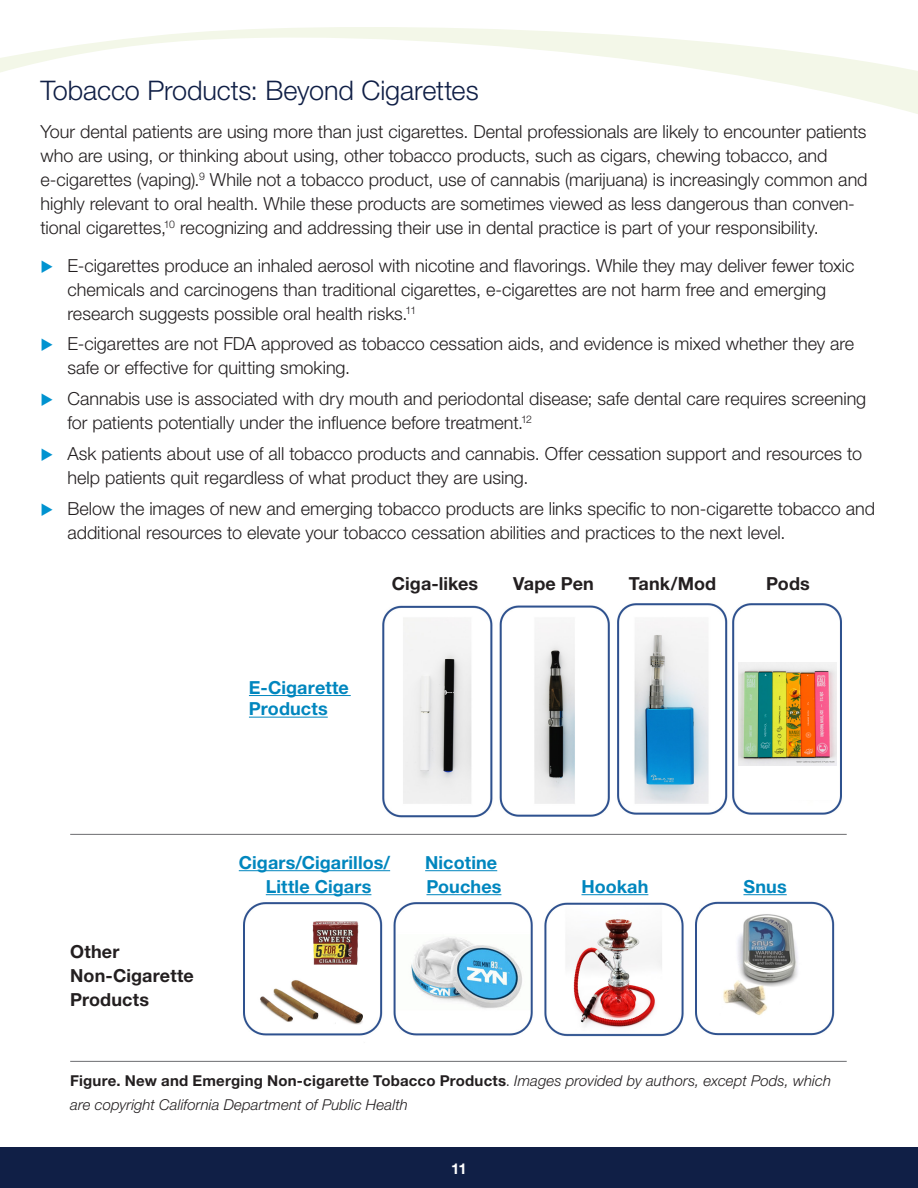
<style>
.page{position:relative;width:918px;height:1188px;background:#fff}
.page>*{position:absolute;margin:0;border:0;box-sizing:border-box;transform-origin:0 0}
.Heading1{font:300 27px "Helvetica Neue LT Std";letter-spacing:-.005em;color:#101f46}
.Bullet{font:300 18px/24px "Helvetica Neue LT Std";color:#231f20}
.Bullet-2{font:700 18px/21.6px "Helvetica Neue LT Std";letter-spacing:.005em;color:#0086be}
.Bullet-3{font:700 18px/24px "Helvetica Neue LT Std";letter-spacing:.005em;color:#231f20}
.text{font:italic 300 15px/24px "Helvetica Neue LT Std";letter-spacing:.005em;color:#231f20}
.t1{font:700 15px "Helvetica Neue LT Std";color:#fff}
.s1{color:#0093d0}
.s2{font-weight:700;font-style:normal}
.s3{font-style:normal}
</style>
<div class="page">
<img style="left:382px;top:603px;width:460px;height:215px">
<img style="left:243px;top:901px;width:592px;height:136px">
<hr style="left:239px;top:870px;width:151px;height:1px;background:#0086be">
<hr style="left:425px;top:870px;width:72px;height:1px;background:#0086be">
<hr style="left:266px;top:894px;width:105px;height:1px;background:#0086be">
<hr style="left:426px;top:894px;width:75px;height:1px;background:#0086be">
<hr style="left:581px;top:894px;width:67px;height:1px;background:#0086be">
<hr style="left:743px;top:894px;width:44px;height:1px;background:#0086be">
<hr style="left:249px;top:695px;width:102px;height:1px;background:#0086be">
<hr style="left:249px;top:717px;width:79px;height:1px;background:#0086be">
<hr style="left:70px;top:834px;width:777px;height:1px;background:#6c6d70">
<hr style="left:70px;top:1061px;width:777px;height:1px;background:#6c6d70">
<svg style="left:0;top:27px;width:918px;height:87px"></svg>
<div style="left:738px;top:616px;width:98px;height:184px;background:#fff"></div>
<img style="left:738px;top:662px;width:98px;height:103px">
<div style="left:0;top:1147px;width:918px;height:41px;background:#101f46"></div>
<p class="Heading1" style="left:40px;top:74px;width:440px">Tobacco Products: Beyond Cigarettes</p>
<p class="Bullet" style="left:40px;top:119px;width:829px">Your dental patients are using more than just cigarettes. Dental professionals are likely to encounter patients who are using, or thinking about using, other tobacco products, such as cigars, chewing tobacco, and e-cigarettes (vaping).<sup>9</sup> While not a tobacco product, use of cannabis (marijuana) is increasingly common and highly relevant to oral health. While these products are sometimes viewed as less dangerous than conven&shy;tional cigarettes,<sup>10</sup> recognizing and addressing their use in dental practice is part of your responsibility.</p>
<p class="Bullet" style="left:68px;top:253px;width:788px;text-indent:-27px"><span class="s1">◆</span> E-cigarettes produce an inhaled aerosol with nicotine and flavorings. While they may deliver fewer toxic chemicals and carcinogens than traditional cigarettes, e-cigarettes are not harm free and emerging research suggests possible oral health risks.<sup>11</sup></p>
<p class="Bullet" style="left:68px;top:332px;width:788px;text-indent:-27px"><span class="s1">◆</span> E-cigarettes are not FDA approved as tobacco cessation aids, and evidence is mixed whether they are safe or effective for quitting smoking.</p>
<p class="Bullet" style="left:68px;top:386px;width:800px;text-indent:-27px"><span class="s1">◆</span> Cannabis use is associated with dry mouth and periodontal disease; safe dental care requires screening for patients potentially under the influence before treatment.<sup>12</sup></p>
<p class="Bullet" style="left:68px;top:441px;width:796px;text-indent:-27px"><span class="s1">◆</span> Ask patients about use of all tobacco products and cannabis. Offer cessation support and resources to help patients quit regardless of what product they are using.</p>
<p class="Bullet" style="left:68px;top:496px;width:809px;text-indent:-27px"><span class="s1">◆</span> Below the images of new and emerging tobacco products are links specific to non-cigarette tobacco and additional resources to elevate your tobacco cessation abilities and practices to the next level.</p>
<p class="Bullet-3" style="left:392px;top:571px;width:88px">Ciga-likes</p>
<p class="Bullet-3" style="left:513px;top:571px;width:82px">Vape Pen</p>
<p class="Bullet-3" style="left:629px;top:571px;width:89px">Tank/Mod</p>
<p class="Bullet-3" style="left:766px;top:571px;width:45px">Pods</p>
<p class="Bullet-2" style="left:249px;top:676px;width:101px">E-Cigarette<br>Products</p>
<p class="Bullet-3" style="left:70px;top:939px;width:125px">Other<br>Non-Cigarette<br>Products</p>
<p class="Bullet-2" style="left:239px;top:851px;width:153px">Cigars/Cigarillos/</p>
<p class="Bullet-2" style="left:425px;top:851px;width:74px">Nicotine</p>
<p class="Bullet-2" style="left:266px;top:875px;width:107px">Little Cigars</p>
<p class="Bullet-2" style="left:426px;top:875px;width:76px">Pouches</p>
<p class="Bullet-2" style="left:581px;top:875px;width:68px">Hookah</p>
<p class="Bullet-2" style="left:743px;top:875px;width:45px">Snus</p>
<p class="text" style="left:70px;top:1069px;width:762px"><span class="s2">Figure. New and Emerging Non-cigarette Tobacco Products</span><span class="s3">.</span> Images provided by authors, except Pods, which are copyright California Department of Public Health</p>
<p class="t1" style="left:451px;top:1159px;width:17px">11</p>
</div>
